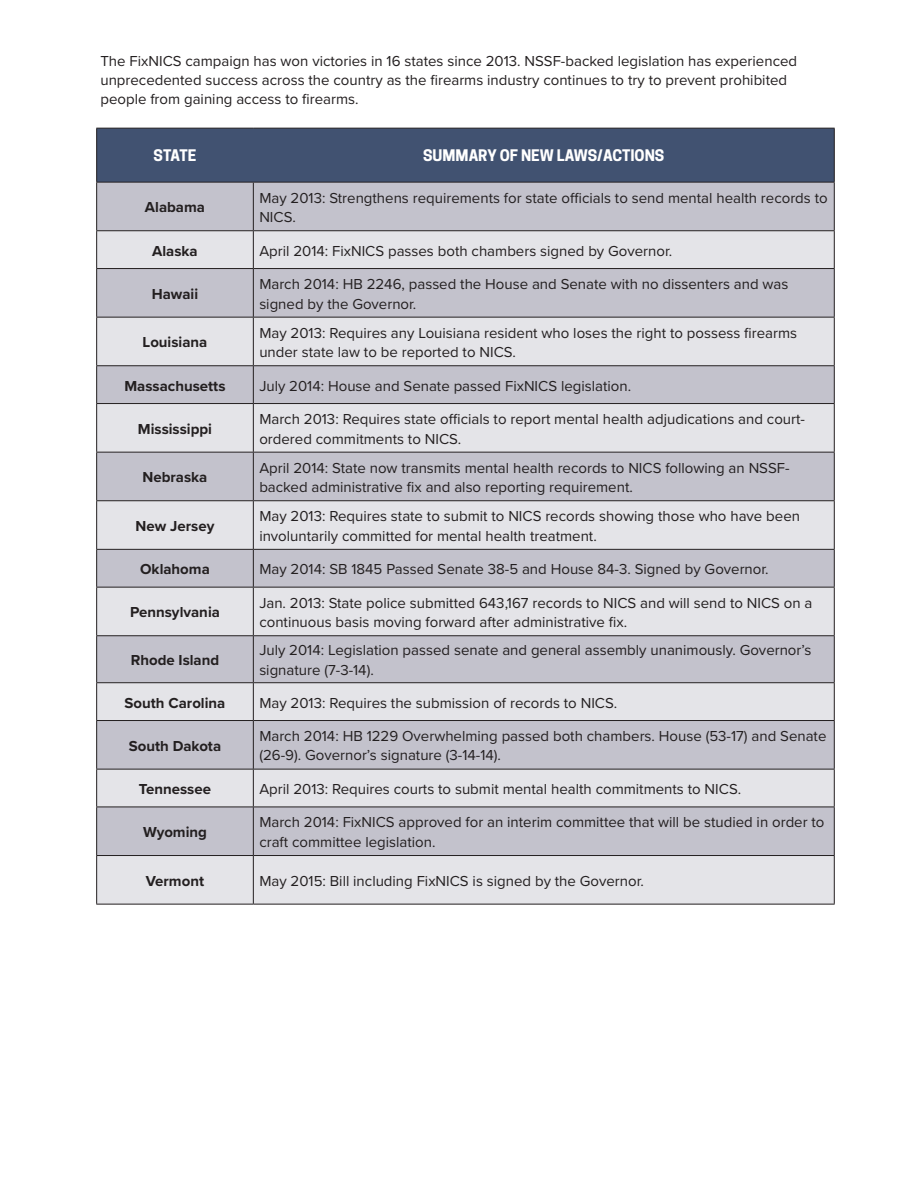
<style>
.page{position:relative;width:918px;height:1188px;background:#fff}
.page>*{position:absolute;margin:0;border:0;box-sizing:border-box;transform-origin:0 0}
.Body{font:15px/19.5px "Proxima Nova";color:#231f20}
.Body-2{font:700 15px "Proxima Nova";color:#231f20}
.Body-3{font:700 15px "Cooper Hewitt";color:#fff}
</style>
<div class="page">
<div style="left:97px;top:129px;width:737px;height:53px;background:#415271"></div>
<div style="left:97px;top:183px;width:737px;height:47px;background:#c3c2cc"></div>
<svg style="left:97px;top:231px;width:737px;height:673px;background:#d3d2d9"></svg>
<hr style="left:96px;top:182px;width:157px;height:1px;background:#231f20">
<hr style="left:253px;top:182px;width:582px;height:1px;background:#231f20">
<hr style="left:96px;top:230px;width:157px;height:1px;background:#231f20">
<hr style="left:253px;top:230px;width:582px;height:1px;background:#231f20">
<hr style="left:96px;top:268px;width:157px;height:1px;background:#231f20">
<hr style="left:253px;top:268px;width:582px;height:1px;background:#231f20">
<hr style="left:96px;top:317px;width:157px;height:1px;background:#231f20">
<hr style="left:253px;top:317px;width:582px;height:1px;background:#231f20">
<hr style="left:96px;top:365px;width:157px;height:1px;background:#231f20">
<hr style="left:253px;top:365px;width:582px;height:1px;background:#231f20">
<hr style="left:96px;top:403px;width:157px;height:1px;background:#231f20">
<hr style="left:253px;top:403px;width:582px;height:1px;background:#231f20">
<hr style="left:96px;top:452px;width:157px;height:1px;background:#231f20">
<hr style="left:253px;top:452px;width:582px;height:1px;background:#231f20">
<hr style="left:96px;top:500px;width:157px;height:1px;background:#231f20">
<hr style="left:253px;top:500px;width:582px;height:1px;background:#231f20">
<hr style="left:96px;top:549px;width:157px;height:1px;background:#231f20">
<hr style="left:253px;top:549px;width:582px;height:1px;background:#231f20">
<hr style="left:96px;top:587px;width:157px;height:1px;background:#231f20">
<hr style="left:253px;top:587px;width:582px;height:1px;background:#231f20">
<hr style="left:96px;top:635px;width:157px;height:1px;background:#231f20">
<hr style="left:253px;top:635px;width:582px;height:1px;background:#231f20">
<hr style="left:96px;top:682px;width:157px;height:1px;background:#231f20">
<hr style="left:253px;top:682px;width:582px;height:1px;background:#231f20">
<hr style="left:96px;top:720px;width:157px;height:1px;background:#231f20">
<hr style="left:253px;top:720px;width:582px;height:1px;background:#231f20">
<hr style="left:96px;top:769px;width:157px;height:1px;background:#231f20">
<hr style="left:253px;top:769px;width:582px;height:1px;background:#231f20">
<hr style="left:96px;top:807px;width:157px;height:1px;background:#231f20">
<hr style="left:253px;top:807px;width:582px;height:1px;background:#231f20">
<hr style="left:96px;top:855px;width:157px;height:1px;background:#231f20">
<hr style="left:253px;top:855px;width:582px;height:1px;background:#231f20">
<hr style="left:96px;top:129px;width:1px;height:53px;background:#231f20">
<hr style="left:834px;top:129px;width:1px;height:53px;background:#231f20">
<hr style="left:96px;top:128px;width:157px;height:1px;background:#231f20">
<hr style="left:253px;top:128px;width:582px;height:1px;background:#231f20">
<hr style="left:96px;top:904px;width:157px;height:1px;background:#231f20">
<hr style="left:253px;top:904px;width:582px;height:1px;background:#231f20">
<hr style="left:96px;top:183px;width:1px;height:47px;background:#231f20">
<hr style="left:96px;top:231px;width:1px;height:37px;background:#231f20">
<hr style="left:96px;top:269px;width:1px;height:48px;background:#231f20">
<hr style="left:96px;top:318px;width:1px;height:47px;background:#231f20">
<hr style="left:96px;top:366px;width:1px;height:37px;background:#231f20">
<hr style="left:96px;top:404px;width:1px;height:48px;background:#231f20">
<hr style="left:96px;top:453px;width:1px;height:47px;background:#231f20">
<hr style="left:96px;top:501px;width:1px;height:48px;background:#231f20">
<hr style="left:96px;top:550px;width:1px;height:37px;background:#231f20">
<hr style="left:96px;top:588px;width:1px;height:47px;background:#231f20">
<hr style="left:96px;top:636px;width:1px;height:46px;background:#231f20">
<hr style="left:96px;top:683px;width:1px;height:37px;background:#231f20">
<hr style="left:96px;top:721px;width:1px;height:48px;background:#231f20">
<hr style="left:96px;top:769px;width:1px;height:38px;background:#231f20">
<hr style="left:96px;top:807px;width:1px;height:48px;background:#231f20">
<hr style="left:96px;top:856px;width:1px;height:48px;background:#231f20">
<hr style="left:253px;top:183px;width:1px;height:47px;background:#231f20">
<hr style="left:834px;top:183px;width:1px;height:47px;background:#231f20">
<hr style="left:253px;top:231px;width:1px;height:37px;background:#231f20">
<hr style="left:834px;top:231px;width:1px;height:37px;background:#231f20">
<hr style="left:253px;top:269px;width:1px;height:48px;background:#231f20">
<hr style="left:834px;top:269px;width:1px;height:48px;background:#231f20">
<hr style="left:253px;top:318px;width:1px;height:47px;background:#231f20">
<hr style="left:834px;top:318px;width:1px;height:47px;background:#231f20">
<hr style="left:253px;top:366px;width:1px;height:37px;background:#231f20">
<hr style="left:834px;top:366px;width:1px;height:37px;background:#231f20">
<hr style="left:253px;top:404px;width:1px;height:48px;background:#231f20">
<hr style="left:834px;top:404px;width:1px;height:48px;background:#231f20">
<hr style="left:253px;top:453px;width:1px;height:47px;background:#231f20">
<hr style="left:834px;top:453px;width:1px;height:47px;background:#231f20">
<hr style="left:253px;top:501px;width:1px;height:48px;background:#231f20">
<hr style="left:834px;top:501px;width:1px;height:48px;background:#231f20">
<hr style="left:253px;top:550px;width:1px;height:37px;background:#231f20">
<hr style="left:834px;top:550px;width:1px;height:37px;background:#231f20">
<hr style="left:253px;top:588px;width:1px;height:47px;background:#231f20">
<hr style="left:834px;top:588px;width:1px;height:47px;background:#231f20">
<hr style="left:253px;top:636px;width:1px;height:46px;background:#231f20">
<hr style="left:834px;top:636px;width:1px;height:46px;background:#231f20">
<hr style="left:253px;top:683px;width:1px;height:37px;background:#231f20">
<hr style="left:834px;top:683px;width:1px;height:37px;background:#231f20">
<hr style="left:253px;top:721px;width:1px;height:48px;background:#231f20">
<hr style="left:834px;top:721px;width:1px;height:48px;background:#231f20">
<hr style="left:253px;top:769px;width:1px;height:38px;background:#231f20">
<hr style="left:834px;top:769px;width:1px;height:38px;background:#231f20">
<hr style="left:253px;top:807px;width:1px;height:48px;background:#231f20">
<hr style="left:834px;top:807px;width:1px;height:48px;background:#231f20">
<hr style="left:253px;top:856px;width:1px;height:48px;background:#231f20">
<hr style="left:834px;top:856px;width:1px;height:48px;background:#231f20">
<p class="Body" style="left:100px;top:51px;width:698px;line-height:18.9px">The FixNICS campaign has won victories in 16 states since 2013. NSSF-backed legislation has experienced unprecedented success across the country as the firearms industry continues to try to prevent prohibited people from gaining access to firearms.</p>
<p class="Body-3" style="left:154px;top:146px;width:44px">STATE</p>
<p class="Body-3" style="left:423px;top:146px;width:243px">SUMMARY OF NEW LAWS/ACTIONS</p>
<p class="Body-2" style="left:145px;top:196px;width:62px">Alabama</p>
<p class="Body" style="left:259px;top:187px;width:570px">May 2013: Strengthens requirements for state officials to send mental health records to<br>NICS.</p>
<p class="Body-2" style="left:152px;top:239px;width:47px">Alaska</p>
<p class="Body" style="left:259px;top:240px;width:414px">April 2014: FixNICS passes both chambers signed by Governor.</p>
<p class="Body-2" style="left:152px;top:283px;width:48px">Hawaii</p>
<p class="Body" style="left:259px;top:274px;width:531px">March 2014: HB 2246, passed the House and Senate with no dissenters and was signed by the Governor.</p>
<p class="Body-2" style="left:143px;top:331px;width:66px">Louisiana</p>
<p class="Body" style="left:259px;top:322px;width:539px">May 2013: Requires any Louisiana resident who loses the right to possess firearms under state law to be reported to NICS.</p>
<p class="Body-2" style="left:124px;top:374px;width:103px">Massachusetts</p>
<p class="Body" style="left:259px;top:375px;width:373px">July 2014: House and Senate passed FixNICS legislation.</p>
<p class="Body-2" style="left:138px;top:418px;width:76px">Mississippi</p>
<p class="Body" style="left:259px;top:409px;width:547px">March 2013: Requires state officials to report mental health adjudications and court&shy;ordered commitments to NICS.</p>
<p class="Body-2" style="left:143px;top:466px;width:66px">Nebraska</p>
<p class="Body" style="left:259px;top:457px;width:532px">April 2014: State now transmits mental health records to NICS following an NSSF&shy;backed administrative fix and also reporting requirement.</p>
<p class="Body-2" style="left:136px;top:515px;width:80px">New Jersey</p>
<p class="Body" style="left:259px;top:506px;width:542px">May 2013: Requires state to submit to NICS records showing those who have been involuntarily committed for mental health treatment.</p>
<p class="Body-2" style="left:140px;top:558px;width:71px">Oklahoma</p>
<p class="Body" style="left:259px;top:559px;width:511px">May 2014: SB 1845 Passed Senate 38-5 and House 84-3. Signed by Governor.</p>
<p class="Body-2" style="left:130px;top:601px;width:91px">Pennsylvania</p>
<p class="Body" style="left:259px;top:592px;width:555px">Jan. 2013: State police submitted 643,167 records to NICS and will send to NICS on a continuous basis moving forward after administrative fix.</p>
<p class="Body-2" style="left:131px;top:649px;width:90px">Rhode Island</p>
<p class="Body" style="left:259px;top:640px;width:554px">July 2014: Legislation passed senate and general assembly unanimously. Governor’s signature (7-3-14).</p>
<p class="Body-2" style="left:125px;top:691px;width:102px">South Carolina</p>
<p class="Body" style="left:259px;top:692px;width:359px">May 2013: Requires the submission of records to NICS.</p>
<p class="Body-2" style="left:129px;top:735px;width:94px">South Dakota</p>
<p class="Body" style="left:259px;top:726px;width:569px">March 2014: HB 1229 Overwhelming passed both chambers. House (53-17) and Senate (26-9). Governor’s signature (3-14-14).</p>
<p class="Body-2" style="left:139px;top:778px;width:74px">Tennessee</p>
<p class="Body" style="left:259px;top:779px;width:483px">April 2013: Requires courts to submit mental health commitments to NICS.</p>
<p class="Body-2" style="left:143px;top:821px;width:66px">Wyoming</p>
<p class="Body" style="left:259px;top:812px;width:567px">March 2014: FixNICS approved for an interim committee that will be studied in order to craft committee legislation.</p>
<p class="Body-2" style="left:146px;top:870px;width:60px">Vermont</p>
<p class="Body" style="left:259px;top:870px;width:386px">May 2015: Bill including FixNICS is signed by the Governor.</p>
</div>
